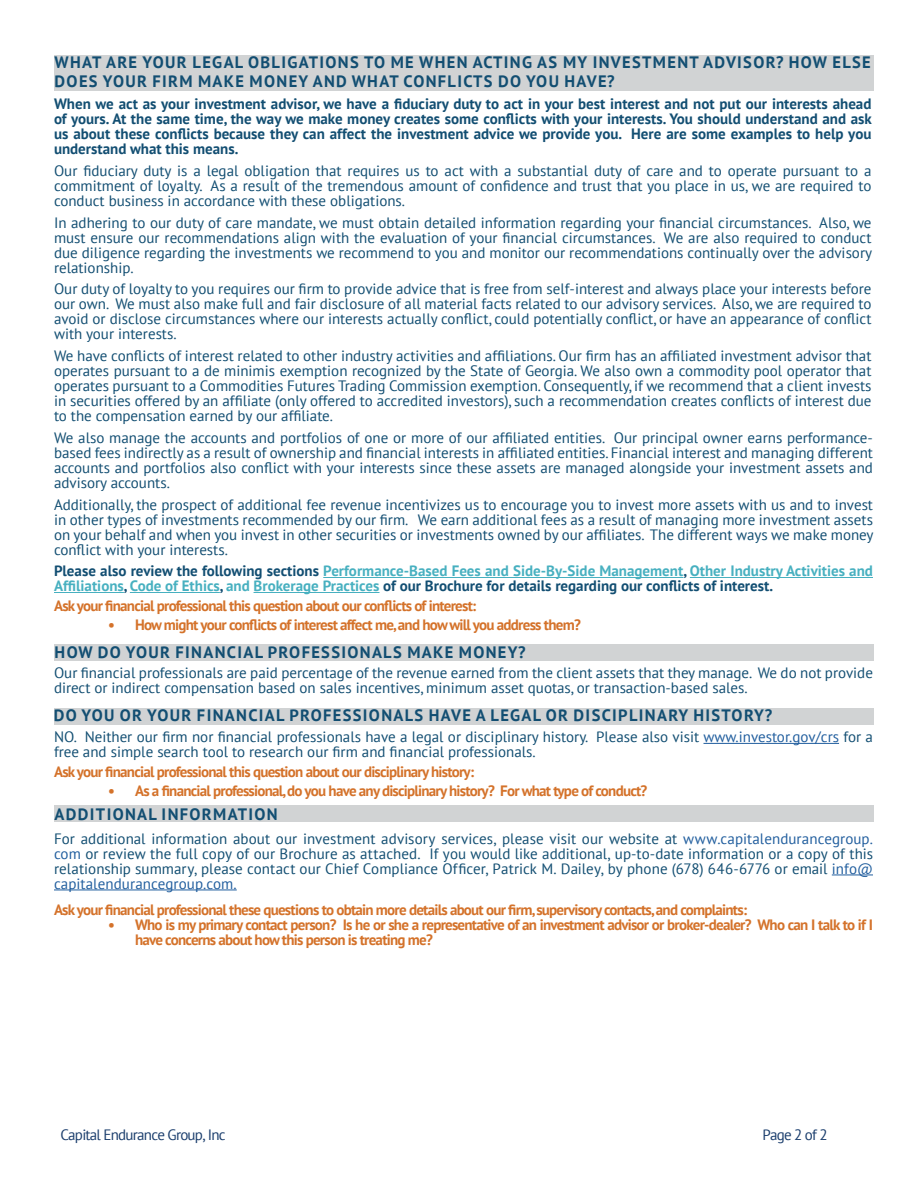
<style>
.page{position:relative;width:918px;height:1188px;background:#fff}
.page>*{position:absolute;margin:0;border:0;box-sizing:border-box;transform-origin:0 0}
.t1{font:700 16.5px/19.5px "PT Sans";letter-spacing:.08em;color:#124e72}
.t2{font:15px/15px "PT Sans";color:#124e72;text-align:justify}
.t3{font:700 15px/15px "PT Sans";letter-spacing:-.05em;color:#d4722a}
.t4{font:700 15px/15px "PT Sans";color:#124e72;text-align:justify}
.t5{font:700 15px/15px "PT Sans";color:#47b0c0}
.t6{font:15px "PT Sans";letter-spacing:-.05em;color:#1b3e6d}
.s1{color:#124e72}
.s2{color:#215e9e}
</style>
<div class="page">
<div style="left:54px;top:56px;width:820px;height:36px;background:#d1d3d4"></div>
<hr style="left:323px;top:577px;width:360px;height:1px;background:#47b0c0">
<hr style="left:690px;top:577px;width:183px;height:1px;background:#47b0c0">
<hr style="left:54px;top:592px;width:70px;height:1px;background:#47b0c0">
<hr style="left:130px;top:592px;width:90px;height:1px;background:#47b0c0">
<hr style="left:254px;top:592px;width:125px;height:1px;background:#47b0c0">
<div style="left:54px;top:644px;width:820px;height:17px;background:#d1d3d4"></div>
<div style="left:54px;top:708px;width:820px;height:17px;background:#d1d3d4"></div>
<hr style="left:703px;top:743px;width:136px;height:1px;background:#215e9e">
<div style="left:54px;top:806px;width:820px;height:16px;background:#d1d3d4"></div>
<hr style="left:832px;top:875px;width:41px;height:1px;background:#215e9e">
<hr style="left:54px;top:890px;width:183px;height:1px;background:#215e9e">
<p class="t1" style="left:55px;top:52px;width:818px">WHAT ARE YOUR LEGAL OBLIGATIONS TO ME WHEN ACTING AS MY INVESTMENT ADVISOR? HOW ELSE<br>DOES YOUR FIRM MAKE MONEY AND WHAT CONFLICTS DO YOU HAVE?</p>
<p class="t4" style="left:54px;top:96px;width:819px">When we act as your investment advisor, we have a fiduciary duty to act in your best interest and not put our interests ahead of yours. At the same time, the way we make money creates some conflicts with your interests. You should understand and ask us about these conflicts because they can affect the investment advice we provide you. Here are some examples to help you understand what this means.</p>
<p class="t2" style="left:54px;top:163px;width:819px">Our fiduciary duty is a legal obligation that requires us to act with a substantial duty of care and to operate pursuant to a commitment of loyalty. As a result of the tremendous amount of confidence and trust that you place in us, we are required to conduct business in accordance with these obligations.</p>
<p class="t2" style="left:54px;top:215px;width:820px">In adhering to our duty of care mandate, we must obtain detailed information regarding your financial circumstances. Also, we must ensure our recommendations align with the evaluation of your financial circumstances. We are also required to conduct due diligence regarding the investments we recommend to you and monitor our recommendations continually over the advisory relationship.</p>
<p class="t2" style="left:54px;top:281px;width:819px">Our duty of loyalty to you requires our firm to provide advice that is free from self-interest and always place your interests before our own. We must also make full and fair disclosure of all material facts related to our advisory services. Also, we are required to avoid or disclose circumstances where our interests actually conflict, could potentially conflict, or have an appearance of conflict with your interests.</p>
<p class="t2" style="left:54px;top:348px;width:819px">We have conflicts of interest related to other industry activities and affiliations. Our firm has an affiliated investment advisor that operates pursuant to a de minimis exemption recognized by the State of Georgia. We also own a commodity pool operator that operates pursuant to a Commodities Futures Trading Commission exemption. Consequently, if we recommend that a client invests in securities offered by an affiliate (only offered to accredited investors), such a recommendation creates conflicts of interest due to the compensation earned by our affiliate.</p>
<p class="t2" style="left:54px;top:430px;width:821px">We also manage the accounts and portfolios of one or more of our affiliated entities. Our principal owner earns performance&shy;based fees indirectly as a result of ownership and financial interests in affiliated entities. Financial interest and managing different accounts and portfolios also conflict with your interests since these assets are managed alongside your investment assets and advisory accounts.</p>
<p class="t2" style="left:54px;top:497px;width:821px">Additionally, the prospect of additional fee revenue incentivizes us to encourage you to invest more assets with us and to invest in other types of investments recommended by our firm. We earn additional fees as a result of managing more investment assets on your behalf and when you invest in other securities or investments owned by our affiliates. The different ways we make money conflict with your interests.</p>
<p class="t5" style="left:54px;top:563px;width:821px"><span class="s1">Please also review the following sections</span> Performance-Based Fees and Side-By-Side Management<span class="s1">,</span> Other Industry Activities and<br>Affiliations<span class="s1">,</span> Code of Ethics<span class="s1">,</span> and Brokerage Practices <span class="s1">of our Brochure for details regarding our conflicts of interest.</span></p>
<p class="t3" style="left:54px;top:598px;width:424px">Ask your financial professional this question about our conflicts of interest:</p>
<p class="t3" style="left:108px;top:617px;width:474px">• How might your conflicts of interest affect me, and how will you address them?</p>
<p class="t1" style="left:55px;top:642px;width:473px">HOW DO YOUR FINANCIAL PROFESSIONALS MAKE MONEY?</p>
<p class="t2" style="left:54px;top:665px;width:820px">Our financial professionals are paid percentage of the revenue earned from the client assets that they manage. We do not provide direct or indirect compensation based on sales incentives, minimum asset quotas, or transaction-based sales.</p>
<p class="t1" style="left:54px;top:706px;width:720px">DO YOU OR YOUR FINANCIAL PROFESSIONALS HAVE A LEGAL OR DISCIPLINARY HISTORY?</p>
<p class="t2" style="left:54px;top:729px;width:821px">NO. Neither our firm nor financial professionals have a legal or disciplinary history. Please also visit <span class="s2">www.investor.gov/crs</span> for a free and simple search tool to research our firm and financial professionals.</p>
<p class="t3" style="left:54px;top:764px;width:422px">Ask your financial professional this question about our disciplinary history:</p>
<p class="t3" style="left:108px;top:783px;width:541px">• As a financial professional, do you have any disciplinary history? For what type of conduct?</p>
<p class="t1" style="left:55px;top:804px;width:224px">ADDITIONAL INFORMATION</p>
<p class="t2" style="left:54px;top:831px;width:821px">For additional information about our investment advisory services, please visit our website at <span class="s2">www.capitalendurancegroup. com</span> or review the full copy of our Brochure as attached. If you would like additional, up-to-date information or a copy of this relationship summary, please contact our Chief Compliance Officer, Patrick M. Dailey, by phone (678) 646-6776 or email <span class="s2">info@ capitalendurancegroup.com.</span></p>
<p class="t3" style="left:54px;top:902px;width:695px">Ask your financial professional these questions to obtain more details about our firm, supervisory contacts, and complaints:</p>
<p class="t3" style="left:135px;top:917px;width:740px;text-indent:-27px">• Who is my primary contact person? Is he or she a representative of an investment advisor or broker-dealer? Who can I talk to if I have concerns about how this person is treating me?</p>
<p class="t6" style="left:60px;top:1125px;width:167px">Capital Endurance Group, Inc</p>
<p class="t6" style="left:762px;top:1125px;width:67px">Page 2 of 2</p>
</div>
